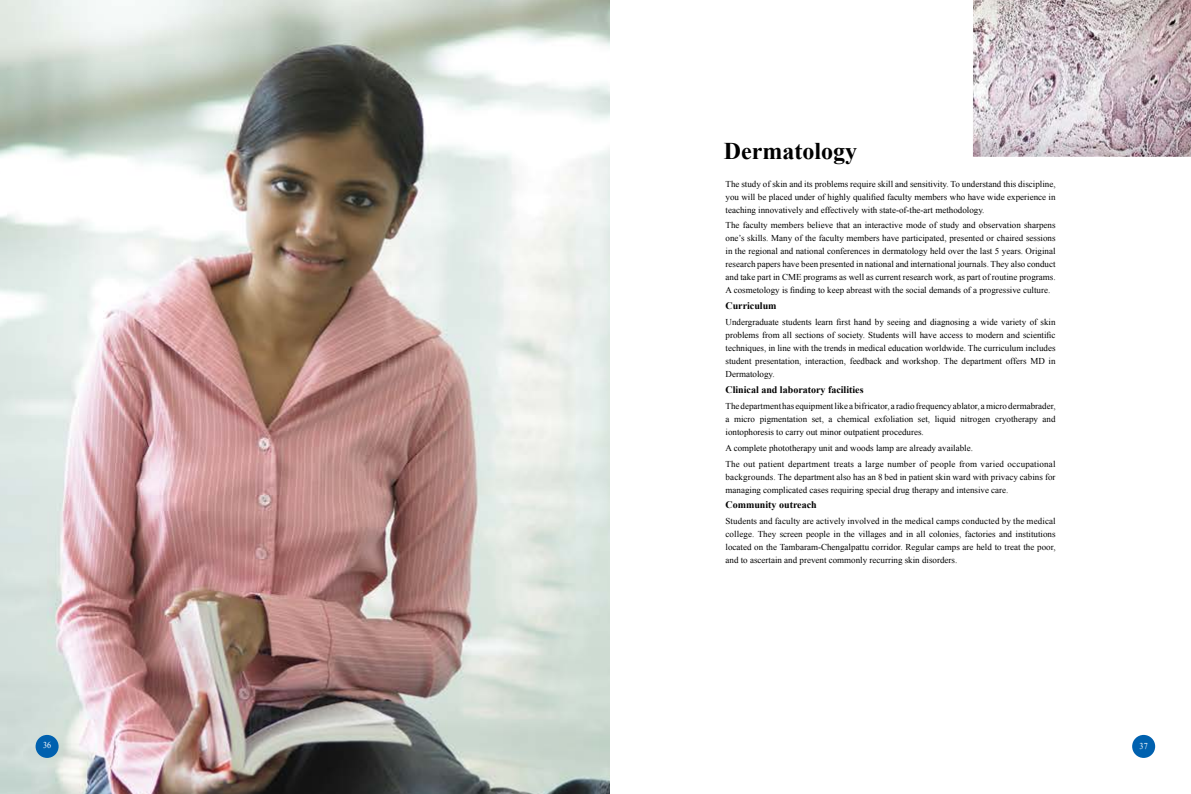
<style>
.page{position:relative;width:1191px;height:794px;background:#fff}
.page>*{position:absolute;margin:0;border:0;box-sizing:border-box;transform-origin:0 0}
.t1{font:700 24px "Times New Roman";color:#000}
.t2{font:700 10px "Times New Roman";color:#000}
.t3{font:9px/13px "Times New Roman";color:#000;text-align:justify}
.t4{font:9px/15.8px "Times New Roman";letter-spacing:.02em;color:#000}
.t5{font:9px "Times New Roman";color:#fff;scale:.9 1}
</style>
<div class="page">
<img style="left:0;top:0;width:609px;height:794px">
<img style="left:973px;top:0;width:218px;height:157px">
<div style="left:1132px;top:735px;width:23px;height:23px;background:#0061af;border-radius:50%"></div>
<div style="left:36px;top:735px;width:23px;height:23px;background:#0061af;border-radius:50%"></div>
<h1 class="t1" style="left:724px;top:133px;width:135px">Dermatology</h1>
<p class="t3" style="left:725px;top:177px;width:331px">The study of skin and its problems require skill and sensitivity. To understand this discipline, you will be placed under of highly qualified faculty members who have wide experience in teaching innovatively and effectively with state-of-the-art methodology.</p>
<p class="t3" style="left:725px;top:219px;width:331px">The faculty members believe that an interactive mode of study and observation sharpens one’s skills. Many of the faculty members have participated, presented or chaired sessions in the regional and national conferences in dermatology held over the last 5 years. Original research papers have been presented in national and international journals. They also conduct and take part in CME programs as well as current research work, as part of routine programs.<br>A cosmetology is finding to keep abreast with the social demands of a progressive culture.</p>
<p class="t2" style="left:725px;top:299px;width:53px">Curriculum</p>
<p class="t3" style="left:725px;top:315px;width:331px">Undergraduate students learn first hand by seeing and diagnosing a wide variety of skin problems from all sections of society. Students will have access to modern and scientific techniques, in line with the trends in medical education worldwide. The curriculum includes student presentation, interaction, feedback and workshop. The department offers MD in Dermatology.</p>
<p class="t2" style="left:725px;top:382px;width:140px">Clinical and laboratory facilities</p>
<p class="t3" style="left:725px;top:399px;width:331px">The department has equipment like a bifricator, a radio frequency ablator, a micro dermabrader, a micro pigmentation set, a chemical exfoliation set, liquid nitrogen cryotherapy and iontophoresis to carry out minor outpatient procedures.</p>
<p class="t4" style="left:725px;top:439px;width:331px">A complete phototherapy unit and woods lamp are already available.<br>The out patient department treats a large number of people from varied occupational</p>
<p class="t3" style="left:725px;top:470px;width:331px">backgrounds. The department also has an 8 bed in patient skin ward with privacy cabins for managing complicated cases requiring special drug therapy and intensive care.</p>
<p class="t2" style="left:725px;top:498px;width:93px">Community outreach</p>
<p class="t3" style="left:725px;top:514px;width:332px">Students and faculty are actively involved in the medical camps conducted by the medical college. They screen people in the villages and in all colonies, factories and institutions located on the Tambaram-Chengalpattu corridor. Regular camps are held to treat the poor, and to ascertain and prevent commonly recurring skin disorders.</p>
<p class="t5" style="left:43px;top:738px;width:11px">36</p>
<p class="t5" style="left:1139px;top:739px;width:11px">37</p>
</div>
